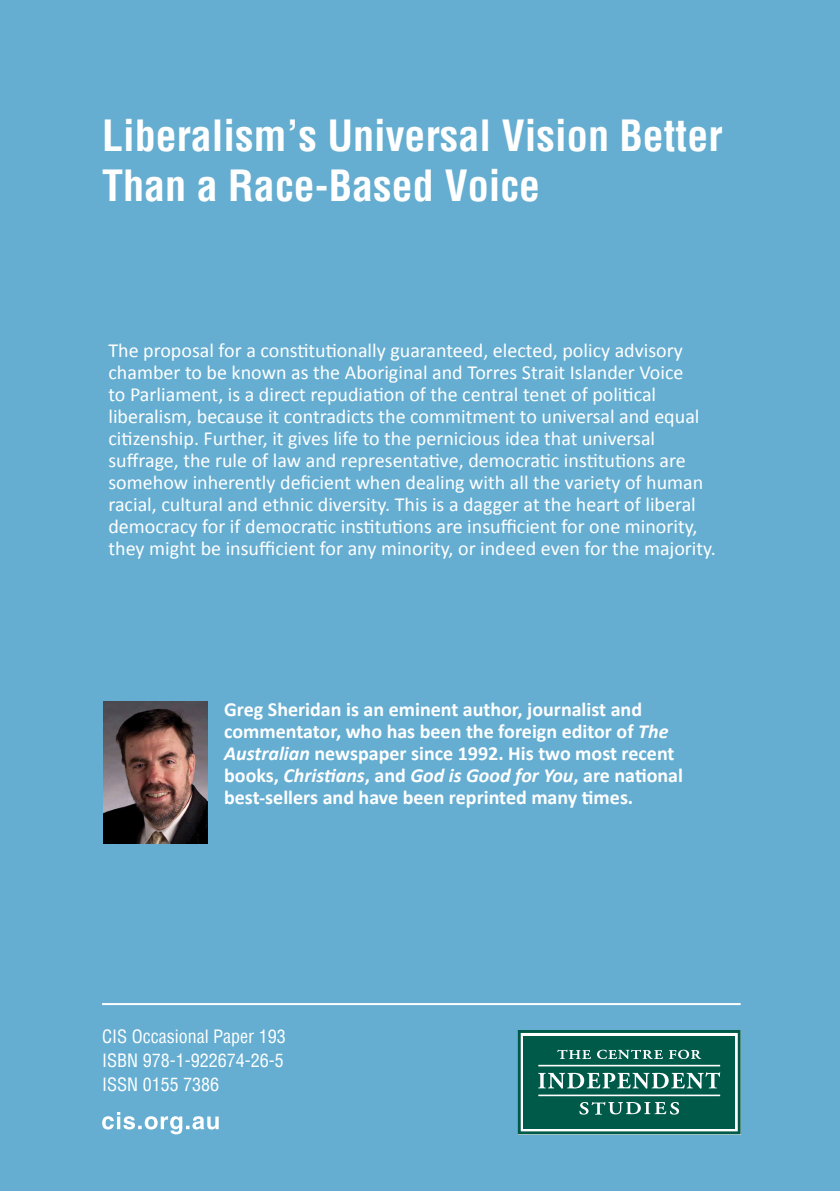
<style>
.page{position:relative;width:840px;height:1191px;background:#fff}
.page>*{position:absolute;margin:0;border:0;box-sizing:border-box;transform-origin:0 0}
.t1{font:700 condensed 42px/50.4px "Helvetica";color:#fff}
.t2{font:20px/22px "Calibri";color:#fff}
.t3{font:700 20px/22px "Calibri";color:#fff}
.t4{font:condensed 18px/24px "Helvetica";color:#fff;text-align:justify}
.s1{font-style:italic}
</style>
<div class="page">
<div style="left:0;top:0;width:839px;height:1191px;background:#65aed1"></div>
<svg style="left:102px;top:1112px;width:116px;height:22px"></svg>
<hr style="left:102px;top:1003px;width:638px;height:2px;background:#fff">
<img style="left:104px;top:701px;width:103px;height:143px">
<svg style="left:517px;top:1030px;width:223px;height:104px;background:#297567"></svg>
<hr style="left:538px;top:1064px;width:181px;height:2px;background:#fff">
<hr style="left:538px;top:1094px;width:181px;height:2px;background:#fff">
<h1 class="t1" style="left:102px;top:110px;width:621px">Liberalism’s Universal Vision Better<br>Than a Race-Based Voice</h1>
<p class="t2" style="left:108px;top:338px;width:608px">The proposal for a constitutionally guaranteed, elected, policy advisory chamber to be known as the Aboriginal and Torres Strait Islander Voice<br>to Parliament, is a direct repudiation of the central tenet of political liberalism, because it contradicts the commitment to universal and equal citizenship. Further, it gives life to the pernicious idea that universal suffrage, the rule of law and representative, democratic institutions are somehow inherently deficient when dealing with all the variety of human racial, cultural and ethnic diversity. This is a dagger at the heart of liberal democracy for if democratic institutions are insufficient for one minority, they might be insufficient for any minority, or indeed even for the majority.</p>
<p class="t3" style="left:224px;top:697px;width:460px">Greg Sheridan is an eminent author, journalist and commentator, who has been the foreign editor of <span class="s1">The Australian</span> newspaper since 1992. His two most recent books, <span class="s1">Christians</span>, and <span class="s1">God is Good for You</span>, are national best-sellers and have been reprinted many times.</p>
<p class="t4" style="left:102px;top:1024px;width:185px">CIS Occasional Paper 193<br>ISBN 978-1-922674-26-5<br>ISSN 0155 7386</p>
</div>
